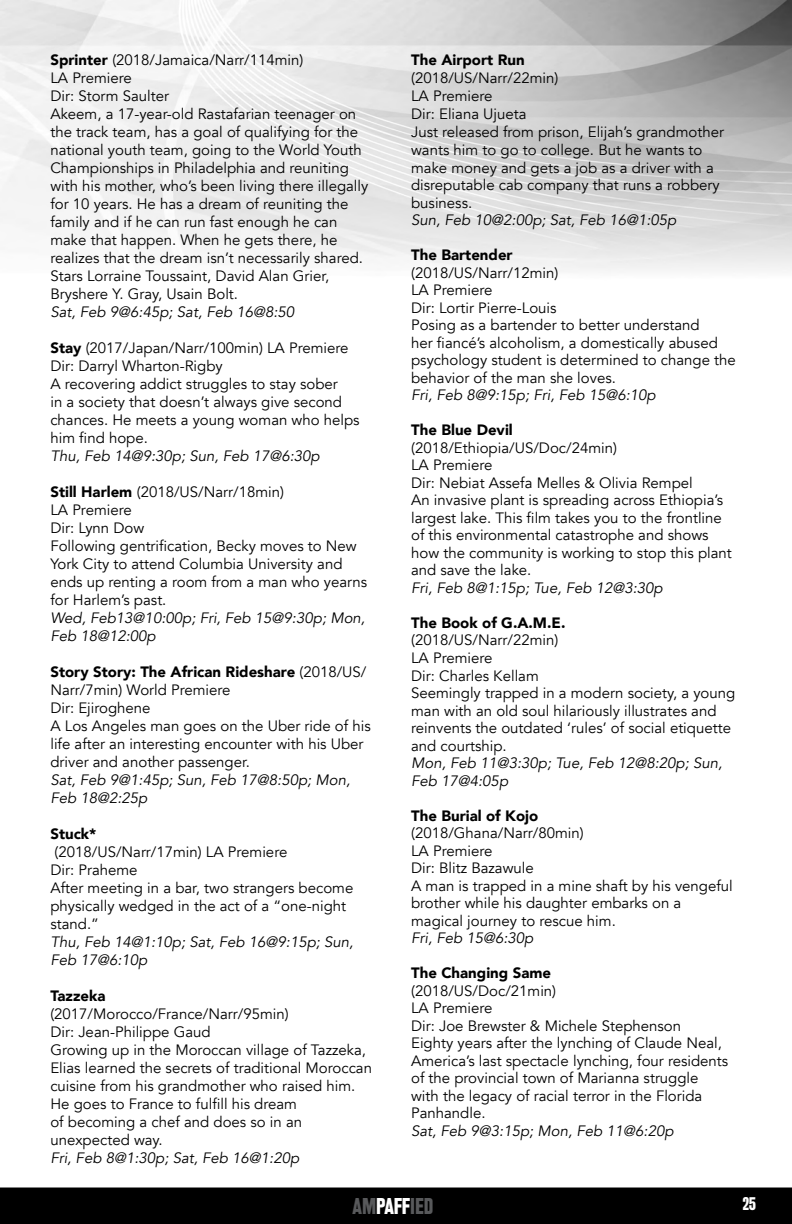
<style>
.page{position:relative;width:792px;height:1224px;background:#fff}
.page>*{position:absolute;margin:0;border:0;box-sizing:border-box;transform-origin:0 0}
.t1{font:500 condensed 20px "Rhode";color:#58595b}
.t2{font:500 condensed 16px "Rhode";color:#fff}
.t3{font:15px/18px "Avenir";color:#000}
.t4{font:italic 15px/18px "Avenir";color:#000}
.t5{font:900 15px "Avenir";color:#000}
.s1{font-weight:900}
.s2{color:#fff}
</style>
<div class="page">
<div style="left:0;top:1188px;width:792px;height:36px;background:#000"></div>
<img style="left:0;top:0;width:792px;height:271px">
<p class="t3" style="left:50px;top:52px;width:320px"><span class="s1">Sprinter</span> (2018/Jamaica/Narr/114min)<br>LA Premiere<br>Dir: Storm Saulter<br>Akeem, a 17-year-old Rastafarian teenager on the track team, has a goal of qualifying for the national youth team, going to the World Youth Championships in Philadelphia and reuniting with his mother, who’s been living there illegally for 10 years. He has a dream of reuniting the family and if he can run fast enough he can make that happen. When he gets there, he realizes that the dream isn’t necessarily shared.<br>Stars Lorraine Toussaint, David Alan Grier, Bryshere Y. Gray, Usain Bolt.</p>
<p class="t4" style="left:50px;top:304px;width:245px">Sat, Feb 9@6:45p; Sat, Feb 16@8:50</p>
<p class="t3" style="left:50px;top:340px;width:311px"><span class="s1">Stay</span> (2017/Japan/Narr/100min) LA Premiere Dir: Darryl Wharton-Rigby<br>A recovering addict struggles to stay sober<br>in a society that doesn’t always give second chances. He meets a young woman who helps him find hope.</p>
<p class="t4" style="left:50px;top:448px;width:271px">Thu, Feb 14@9:30p; Sun, Feb 17@6:30p</p>
<p class="t3" style="left:50px;top:484px;width:318px"><span class="s1">Still Harlem</span> (2018/US/Narr/18min)<br>LA Premiere<br>Dir: Lynn Dow<br>Following gentrification, Becky moves to New<br>York City to attend Columbia University and ends up renting a room from a man who yearns for Harlem’s past.</p>
<p class="t4" style="left:50px;top:610px;width:316px">Wed, Feb13@10:00p; Fri, Feb 15@9:30p; Mon,<br>Feb 18@12:00p</p>
<p class="t3" style="left:50px;top:664px;width:322px"><span class="s1">Story Story: The African Rideshare</span> (2018/US/ Narr/7min) World Premiere<br>Dir: Ejiroghene<br>A Los Angeles man goes on the Uber ride of his life after an interesting encounter with his Uber driver and another passenger.</p>
<p class="t4" style="left:50px;top:772px;width:301px">Sat, Feb 9@1:45p; Sun, Feb 17@8:50p; Mon,<br>Feb 18@2:25p</p>
<p class="t5" style="left:50px;top:821px;width:48px">Stuck*</p>
<p class="t3" style="left:50px;top:844px;width:305px">(2018/US/Narr/17min) LA Premiere<br>Dir: Praheme<br>After meeting in a bar, two strangers become physically wedged in the act of a “one-night stand.”</p>
<p class="t4" style="left:50px;top:934px;width:305px">Thu, Feb 14@1:10p; Sat, Feb 16@9:15p; Sun,<br>Feb 17@6:10p</p>
<p class="t5" style="left:50px;top:983px;width:57px">Tazzeka</p>
<p class="t3" style="left:50px;top:1006px;width:323px">(2017/Morocco/France/Narr/95min)<br>Dir: Jean-Philippe Gaud<br>Growing up in the Moroccan village of Tazzeka, Elias learned the secrets of traditional Moroccan cuisine from his grandmother who raised him.<br>He goes to France to fulfill his dream<br>of becoming a chef and does so in an unexpected way.</p>
<p class="t4" style="left:50px;top:1150px;width:250px">Fri, Feb 8@1:30p; Sat, Feb 16@1:20p</p>
<p class="t5" style="left:411px;top:47px;width:115px">The Airport Run</p>
<p class="t3" style="left:411px;top:70px;width:315px">(2018/US/Narr/22min)<br>LA Premiere<br>Dir: Eliana Ujueta<br>Just released from prison, Elijah’s grandmother wants him to go to college. But he wants to make money and gets a job as a driver with a disreputable cab company that runs a robbery business.</p>
<p class="t4" style="left:411px;top:212px;width:267px">Sun, Feb 10@2:00p; Sat, Feb 16@1:05p</p>
<p class="t5" style="left:411px;top:242px;width:103px">The Bartender</p>
<p class="t3" style="left:411px;top:264px;width:326px">(2018/US/Narr/12min)<br>LA Premiere<br>Dir: Lortir Pierre-Louis<br>Posing as a bartender to better understand<br>her fiancé’s alcoholism, a domestically abused psychology student is determined to change the behavior of the man she loves.</p>
<p class="t4" style="left:411px;top:387px;width:246px">Fri, Feb 8@9:15p; Fri, Feb 15@6:10p</p>
<p class="t5" style="left:411px;top:417px;width:103px">The Blue Devil</p>
<p class="t3" style="left:411px;top:439px;width:322px">(2018/Ethiopia/US/Doc/24min)<br>LA Premiere<br>Dir: Nebiat Assefa Melles &amp; Olivia Rempel<br>An invasive plant is spreading across Ethiopia’s largest lake. This film takes you to the frontline of this environmental catastrophe and shows how the community is working to stop this plant and save the lake.</p>
<p class="t4" style="left:411px;top:579px;width:253px">Fri, Feb 8@1:15p; Tue, Feb 12@3:30p</p>
<p class="t5" style="left:411px;top:610px;width:156px">The Book of G.A.M.E.</p>
<p class="t3" style="left:411px;top:632px;width:326px">(2018/US/Narr/22min)<br>LA Premiere<br>Dir: Charles Kellam<br>Seemingly trapped in a modern society, a young man with an old soul hilariously illustrates and reinvents the outdated ‘rules’ of social etiquette and courtship.</p>
<p class="t4" style="left:411px;top:754px;width:313px">Mon, Feb 11@3:30p; Tue, Feb 12@8:20p; Sun,<br>Feb 17@4:05p</p>
<p class="t5" style="left:411px;top:802px;width:129px">The Burial of Kojo</p>
<p class="t3" style="left:411px;top:824px;width:323px">(2018/Ghana/Narr/80min)<br>LA Premiere<br>Dir: Blitz Bazawule<br>A man is trapped in a mine shaft by his vengeful brother while his daughter embarks on a magical journey to rescue him.</p>
<p class="t4" style="left:411px;top:929px;width:124px">Fri, Feb 15@6:30p</p>
<p class="t5" style="left:411px;top:960px;width:141px">The Changing Same</p>
<p class="t3" style="left:411px;top:982px;width:319px">(2018/US/Doc/21min)<br>LA Premiere<br>Dir: Joe Brewster &amp; Michele Stephenson<br>Eighty years after the lynching of Claude Neal, America’s last spectacle lynching, four residents of the provincial town of Marianna struggle with the legacy of racial terror in the Florida Panhandle.</p>
<p class="t4" style="left:411px;top:1122px;width:264px">Sat, Feb 9@3:15p; Mon, Feb 11@6:20p</p>
<h1 class="t1" style="left:353px;top:1195px;width:82px">AM<span class="s2">PAFF</span>IED</h1>
<p class="t2" style="left:743px;top:1194px;width:15px">25</p>
</div>
